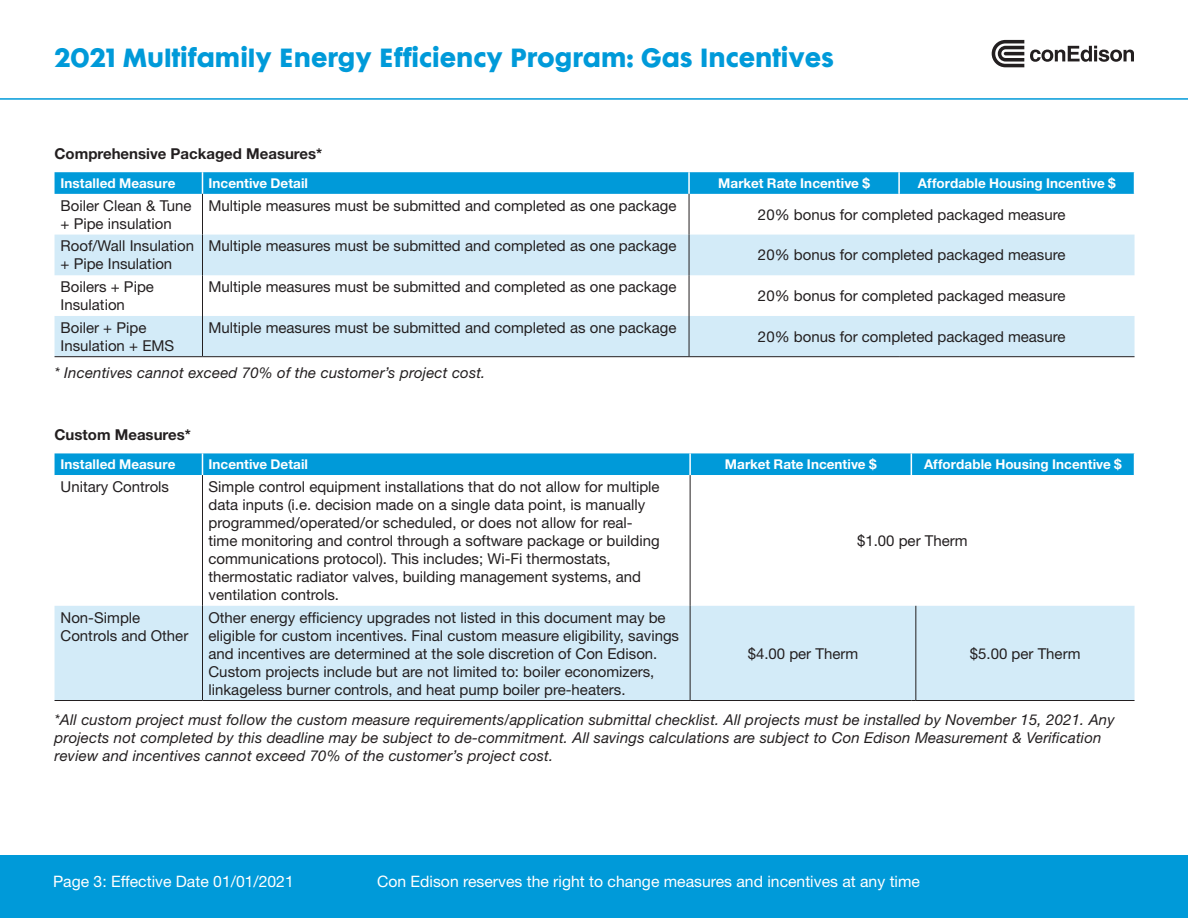
<style>
.page{position:relative;width:1188px;height:918px;background:#fff}
.page>*{position:absolute;margin:0;border:0;box-sizing:border-box;transform-origin:0 0}
.t1{font:24px "Cg Futura Maxi Bd";color:#009ad9}
.t2{font:15.75px "Helvetica Neue LT Std";color:#fff}
.t3{font:15px/18px "Helvetica Neue LT Std";color:#231f20}
.t4{font:italic 15px/18px "Helvetica Neue LT Std";letter-spacing:.01em;color:#231f20}
.t5{font:700 15px "Helvetica Neue LT Std";color:#231f20}
.t6{font:700 13.5px "Helvetica Neue LT Std";letter-spacing:.005em;color:#fff}
</style>
<div class="page">
<div style="left:0;top:855px;width:1188px;height:63px;background:#009ad9"></div>
<svg style="left:1030px;top:46px;width:104px;height:16px"></svg>
<svg style="left:992px;top:40px;width:32px;height:27px"></svg>
<hr style="left:0;top:98px;width:1188px;height:2px;background:#009ad9">
<svg style="left:55px;top:235px;width:1080px;height:121px;fill:#d3ebf8"></svg>
<svg style="left:55px;top:172px;width:1080px;height:22px;background:#049bd9"></svg>
<hr style="left:202px;top:194px;width:1px;height:41px;background:#231f20">
<hr style="left:689px;top:194px;width:1px;height:41px;background:#231f20">
<hr style="left:202px;top:275px;width:1px;height:41px;background:#231f20">
<hr style="left:689px;top:275px;width:1px;height:41px;background:#231f20">
<hr style="left:689px;top:316px;width:1px;height:40px;background:#231f20">
<hr style="left:202px;top:356px;width:487px;height:1px;background:#231f20">
<hr style="left:689px;top:356px;width:210px;height:1px;background:#231f20">
<hr style="left:899px;top:356px;width:236px;height:1px;background:#231f20">
<hr style="left:202px;top:316px;width:1px;height:40px;background:#231f20">
<hr style="left:55px;top:356px;width:147px;height:1px;background:#231f20">
<hr style="left:202px;top:235px;width:1px;height:40px;background:#231f20">
<hr style="left:689px;top:235px;width:1px;height:40px;background:#231f20">
<div style="left:55px;top:606px;width:1080px;height:94px;background:#d3ebf8"></div>
<div style="left:55px;top:453px;width:1080px;height:22px;background:#009ad9"></div>
<hr style="left:690px;top:475px;width:1px;height:131px;background:#231f20">
<hr style="left:202px;top:475px;width:1px;height:131px;background:#231f20">
<hr style="left:202px;top:606px;width:1px;height:94px;background:#231f20">
<hr style="left:690px;top:606px;width:1px;height:94px;background:#231f20">
<hr style="left:55px;top:700px;width:147px;height:1px;background:#231f20">
<hr style="left:202px;top:700px;width:488px;height:1px;background:#231f20">
<hr style="left:690px;top:700px;width:221px;height:1px;background:#231f20">
<hr style="left:916px;top:700px;width:219px;height:1px;background:#231f20">
<hr style="left:915px;top:606px;width:1px;height:94px;background:#231f20">
<h1 class="t1" style="left:54px;top:42px;width:781px">2021 Multifamily Energy Efficiency Program: Gas Incentives</h1>
<p class="t5" style="left:55px;top:145px;width:269px">Comprehensive Packaged Measures*</p>
<p class="t6" style="left:61px;top:175px;width:116px">Installed Measure</p>
<p class="t6" style="left:208px;top:175px;width:101px">Incentive Detail</p>
<p class="t6" style="left:718px;top:175px;width:153px">Market Rate Incentive $</p>
<p class="t6" style="left:918px;top:175px;width:199px">Affordable Housing Incentive $</p>
<p class="t3" style="left:61px;top:196px;width:133px">Boiler Clean &amp; Tune + Pipe insulation</p>
<p class="t3" style="left:208px;top:196px;width:469px">Multiple measures must be submitted and completed as one package</p>
<p class="t3" style="left:758px;top:205px;width:309px">20% bonus for completed packaged measure</p>
<p class="t3" style="left:61px;top:237px;width:135px">Roof/Wall Insulation + Pipe Insulation</p>
<p class="t3" style="left:208px;top:237px;width:469px">Multiple measures must be submitted and completed as one package</p>
<p class="t3" style="left:61px;top:277px;width:95px">Boilers + Pipe<br>Insulation</p>
<p class="t3" style="left:208px;top:277px;width:469px">Multiple measures must be submitted and completed as one package</p>
<p class="t3" style="left:61px;top:318px;width:115px">Boiler + Pipe<br>Insulation + EMS</p>
<p class="t3" style="left:208px;top:318px;width:469px">Multiple measures must be submitted and completed as one package</p>
<p class="t4" style="left:55px;top:363px;width:432px">* Incentives cannot exceed 70% of the customer’s project cost.</p>
<p class="t5" style="left:55px;top:426px;width:138px">Custom Measures*</p>
<p class="t3" style="left:758px;top:246px;width:309px">20% bonus for completed packaged measure</p>
<p class="t3" style="left:758px;top:286px;width:309px">20% bonus for completed packaged measure</p>
<p class="t3" style="left:758px;top:327px;width:309px">20% bonus for completed packaged measure</p>
<p class="t6" style="left:61px;top:456px;width:116px">Installed Measure</p>
<p class="t6" style="left:208px;top:456px;width:101px">Incentive Detail</p>
<p class="t6" style="left:725px;top:456px;width:153px">Market Rate Incentive $</p>
<p class="t6" style="left:924px;top:456px;width:199px">Affordable Housing Incentive $</p>
<p class="t3" style="left:61px;top:477px;width:110px">Unitary Controls</p>
<p class="t3" style="left:208px;top:477px;width:453px">Simple control equipment installations that do not allow for multiple data inputs (i.e. decision made on a single data point, is manually programmed/operated/or scheduled, or does not allow for real&shy;time monitoring and control through a software package or building communications protocol). This includes; Wi-Fi thermostats, thermostatic radiator valves, building management systems, and ventilation controls.</p>
<p class="t3" style="left:857px;top:531px;width:112px">$1.00 per Therm</p>
<p class="t3" style="left:61px;top:608px;width:129px">Non-Simple<br>Controls and Other</p>
<p class="t3" style="left:208px;top:608px;width:472px">Other energy efficiency upgrades not listed in this document may be eligible for custom incentives. Final custom measure eligibility, savings and incentives are determined at the sole discretion of Con Edison.<br>Custom projects include but are not limited to: boiler economizers, linkageless burner controls, and heat pump boiler pre-heaters.</p>
<p class="t3" style="left:748px;top:644px;width:112px">$4.00 per Therm</p>
<p class="t3" style="left:970px;top:644px;width:112px">$5.00 per Therm</p>
<p class="t4" style="left:55px;top:711px;width:1062px">*All custom project must follow the custom measure requirements/application submittal checklist. All projects must be installed by November 15, 2021. Any projects not completed by this deadline may be subject to de-commitment. All savings calculations are subject to Con Edison Measurement &amp; Verification review and incentives cannot exceed 70% of the customer’s project cost.</p>
<p class="t2" style="left:53px;top:872px;width:242px">Page 3: Effective Date 01/01/2021</p>
<p class="t2" style="left:377px;top:872px;width:544px">Con Edison reserves the right to change measures and incentives at any time</p>
</div>
